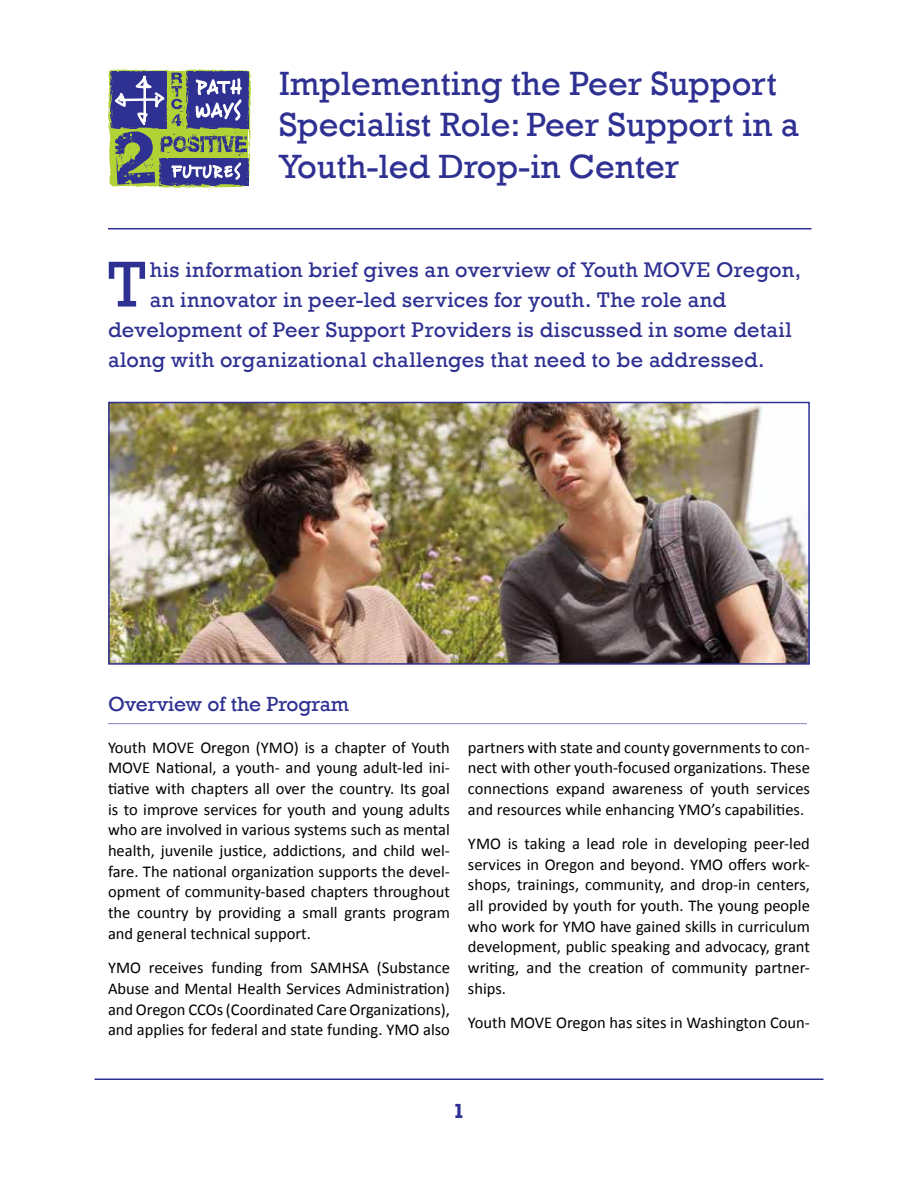
<style>
.page{position:relative;width:918px;height:1188px;background:#fff}
.page>*{position:absolute;margin:0;border:0;box-sizing:border-box;transform-origin:0 0}
.t1{font:65.85px "Rockwell";color:#2e3092}
.t2{font:34.5px/41.4px "Rockwell";color:#2e3092}
.t3{font:21.75px "Rockwell";letter-spacing:.01em;color:#2e3092}
.t4{font:21px "Rockwell";color:#2e3092}
.t5{font:700 21px "Rockwell";color:#2e3092}
.t6{font:16.5px/20.7px "Calibri";color:#000;text-align:justify}
</style>
<div class="page">
<img style="left:111px;top:405px;width:696px;height:257px">
<div style="left:108px;top:402px;width:702px;height:263px;border:2px solid #2e3092"></div>
<hr style="left:94px;top:1078px;width:730px;height:2px;background:#2e3092">
<hr style="left:108px;top:723px;width:699px;height:1px;background:#8781bd">
<hr style="left:108px;top:228px;width:704px;height:2px;background:#2e3092">
<svg style="left:108px;top:69px;width:143px;height:119px;background:#707a84"></svg>
<h2 class="t2" style="left:279px;top:63px;width:522px">Implementing the Peer Support<br>Specialist Role: Peer Support in a<br>Youth-led Drop-in Center</h2>
<h1 class="t1" style="left:108px;top:246px;width:39px">T</h1>
<h3 class="t3" style="left:150px;top:257px;width:653px">his information brief gives an overview of Youth MOVE Oregon,</h3>
<h3 class="t3" style="left:150px;top:287px;width:578px">an innovator in peer-led services for youth. The role and</h3>
<h3 class="t3" style="left:108px;top:317px;width:685px">development of Peer Support Providers is discussed in some detail</h3>
<h3 class="t3" style="left:108px;top:347px;width:658px">along with organizational challenges that need to be addressed.</h3>
<p class="t4" style="left:108px;top:691px;width:243px">Overview of the Program</p>
<p class="t6" style="left:108px;top:737px;width:344px">Youth MOVE Oregon (YMO) is a chapter of Youth MOVE National, a youth- and young adult-led ini&shy;tiative with chapters all over the country. Its goal is to improve services for youth and young adults who are involved in various systems such as mental health, juvenile justice, addictions, and child wel&shy;fare. The national organization supports the devel&shy;opment of community-based chapters throughout the country by providing a small grants program and general technical support.</p>
<p class="t6" style="left:108px;top:957px;width:344px">YMO receives funding from SAMHSA (Substance Abuse and Mental Health Services Administration) and Oregon CCOs (Coordinated Care Organizations), and applies for federal and state funding. YMO also</p>
<p class="t6" style="left:468px;top:737px;width:344px">partners with state and county governments to con&shy;nect with other youth-focused organizations. These connections expand awareness of youth services and resources while enhancing YMO’s capabilities.</p>
<p class="t6" style="left:468px;top:833px;width:344px">YMO is taking a lead role in developing peer-led services in Oregon and beyond. YMO offers work&shy;shops, trainings, community, and drop-in centers, all provided by youth for youth. The young people who work for YMO have gained skills in curriculum development, public speaking and advocacy, grant writing, and the creation of community partner&shy;ships.</p>
<p class="t6" style="left:468px;top:1012px;width:343px">Youth MOVE Oregon has sites in Washington Coun-</p>
<p class="t5" style="left:453px;top:1098px;width:13px">1</p>
</div>
